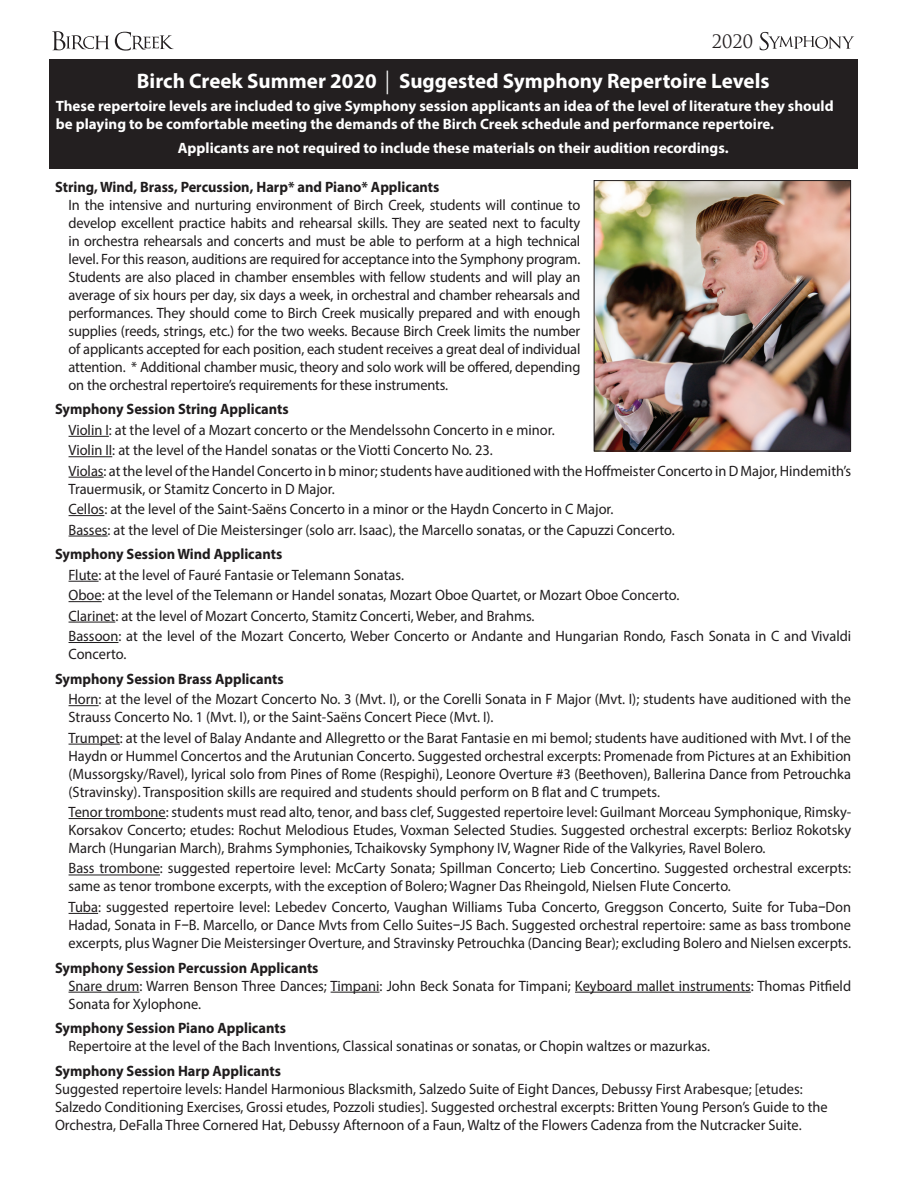
<style>
.page{position:relative;width:918px;height:1188px;background:#fff}
.page>*{position:absolute;margin:0;border:0;box-sizing:border-box;transform-origin:0 0}
.t1{font:700 21px "Myriad Pro";color:#fff}
.t2{font:18px "Trajan Pro";color:#231f20}
.t3{font:15px/18px "Myriad Pro";color:#1f1c1d;scale:.96 1}
.t4{font:700 15px/18px "Myriad Pro";color:#fff}
.t5{font:700 15px "Myriad Pro";color:#1f1c1d;scale:.96 1}
.s1{font-weight:600;font-style:italic}
</style>
<div class="page">
<hr style="left:69px;top:436px;width:40px;height:1px;background:#1f1c1d">
<hr style="left:69px;top:456px;width:43px;height:1px;background:#1f1c1d">
<hr style="left:69px;top:477px;width:35px;height:1px;background:#1f1c1d">
<hr style="left:69px;top:515px;width:35px;height:1px;background:#1f1c1d">
<hr style="left:69px;top:536px;width:39px;height:1px;background:#1f1c1d">
<hr style="left:69px;top:581px;width:30px;height:1px;background:#1f1c1d">
<hr style="left:69px;top:601px;width:33px;height:1px;background:#1f1c1d">
<hr style="left:69px;top:622px;width:46px;height:1px;background:#1f1c1d">
<hr style="left:69px;top:642px;width:50px;height:1px;background:#1f1c1d">
<hr style="left:69px;top:705px;width:30px;height:1px;background:#1f1c1d">
<hr style="left:69px;top:744px;width:51px;height:1px;background:#1f1c1d">
<hr style="left:69px;top:818px;width:97px;height:1px;background:#1f1c1d">
<hr style="left:69px;top:875px;width:91px;height:1px;background:#1f1c1d">
<svg style="left:69px;top:913px;width:29px;height:1px"></svg>
<hr style="left:69px;top:992px;width:70px;height:1px;background:#1f1c1d">
<hr style="left:331px;top:992px;width:48px;height:1px;background:#1f1c1d">
<hr style="left:575px;top:992px;width:176px;height:1px;background:#1f1c1d">
<div style="left:49px;top:59px;width:809px;height:109px;background:#231f20"></div>
<img style="left:596px;top:182px;width:253px;height:267px">
<div style="left:594px;top:180px;width:257px;height:271px;border:1px solid #231f20"></div>
<svg style="left:115px;top:32px;width:59px;height:19px"></svg>
<svg style="left:52px;top:31px;width:57px;height:19px"></svg>
<svg style="left:760px;top:32px;width:94px;height:18px"></svg>
<p class="t2" style="left:712px;top:30px;width:43px">2020</p>
<h1 class="t1" style="left:137px;top:67px;width:634px">Birch Creek Summer 2020 ⏐ Suggested Symphony Repertoire Levels</h1>
<p class="t4" style="left:56px;top:97px;width:779px">These repertoire levels are included to give Symphony session applicants an idea of the level of literature they should be playing to be comfortable meeting the demands of the Birch Creek schedule and performance repertoire.</p>
<p class="t4" style="left:178px;top:138px;width:552px">Applicants are not required to include these materials on their audition recordings.</p>
<p class="t5" style="left:55px;top:177px;width:402px">String, Wind, Brass, Percussion, Harp* and Piano* Applicants</p>
<p class="t3" style="left:69px;top:195px;width:535px;text-align:justify">In the intensive and nurturing environment of Birch Creek, students will continue to develop excellent practice habits and rehearsal skills. They are seated next to faculty in orchestra rehearsals and concerts and must be able to perform at a high technical level. For this reason, auditions are required for acceptance into the Symphony program.<br>Students are also placed in chamber ensembles with fellow students and will play an average of six hours per day, six days a week, in orchestral and chamber rehearsals and performances. They should come to Birch Creek musically prepared and with enough supplies (reeds, strings, etc.) for the two weeks. Because Birch Creek limits the number of applicants accepted for each position, each student receives a great deal of individual attention. * Additional chamber music, theory and solo work will be offered, depending on the orchestral repertoire’s requirements for these instruments.</p>
<p class="t5" style="left:55px;top:400px;width:245px">Symphony Session String Applicants</p>
<p class="t3" style="left:69px;top:419px;width:817px;line-height:20.4px">Violin I: at the level of a Mozart concerto or the Mendelssohn Concerto in e minor.<br>Violin II: at the level of the Handel sonatas or the Viotti Concerto No. 23.<br>Violas: at the level of the Handel Concerto in b minor; students have auditioned with the Hoffmeister Concerto in D Major, Hindemith’s</p>
<p class="t3" style="left:69px;top:478px;width:633px;line-height:20.4px">Trauermusik, or Stamitz Concerto in D Major.<br>Cellos: at the level of the Saint-Saëns Concerto in a minor or the Haydn Concerto in C Major.<br>Basses: at the level of Die Meistersinger (solo arr. Isaac), the Marcello sonatas, or the Capuzzi Concerto.</p>
<p class="t5" style="left:55px;top:544px;width:238px">Symphony Session Wind Applicants</p>
<p class="t3" style="left:69px;top:564px;width:817px;line-height:20.4px">Flute: at the level of Fauré Fantasie or Telemann Sonatas.<br>Oboe: at the level of the Telemann or Handel sonatas, Mozart Oboe Quartet, or Mozart Oboe Concerto.<br>Clarinet: at the level of Mozart Concerto, Stamitz Concerti, Weber, and Brahms.<br>Bassoon: at the level of the Mozart Concerto, Weber Concerto or Andante and Hungarian Rondo, Fasch Sonata in C and Vivaldi</p>
<p class="t3" style="left:69px;top:645px;width:62px">Concerto.</p>
<p class="t5" style="left:55px;top:669px;width:240px">Symphony Session Brass Applicants</p>
<p class="t3" style="left:69px;top:690px;width:817px">Horn: at the level of the Mozart Concerto No. 3 (Mvt. I), or the Corelli Sonata in F Major (Mvt. I); students have auditioned with the<br>Strauss Concerto No. 1 (Mvt. I), or the Saint-Saëns Concert Piece (Mvt. I).</p>
<p class="t3" style="left:69px;top:728px;width:817px;text-align:justify">Trumpet: at the level of Balay Andante and Allegretto or the Barat Fantasie en mi bemol; students have auditioned with Mvt. I of the Haydn or Hummel Concertos and the Arutunian Concerto. Suggested orchestral excerpts: Promenade from Pictures at an Exhibition (Mussorgsky/Ravel), lyrical solo from Pines of Rome (Respighi), Leonore Overture #3 (Beethoven), Ballerina Dance from Petrouchka (Stravinsky). Transposition skills are required and students should perform on B flat and C trumpets.</p>
<p class="t3" style="left:69px;top:803px;width:817px;text-align:justify">Tenor trombone: students must read alto, tenor, and bass clef, Suggested repertoire level: Guilmant Morceau Symphonique, Rimsky-Korsakov Concerto; etudes: Rochut Melodious Etudes, Voxman Selected Studies. Suggested orchestral excerpts: Berlioz Rokotsky March (Hungarian March), Brahms Symphonies, Tchaikovsky Symphony IV, Wagner Ride of the Valkyries, Ravel Bolero.</p>
<p class="t3" style="left:69px;top:859px;width:817px">Bass trombone: suggested repertoire level: McCarty Sonata; Spillman Concerto; Lieb Concertino. Suggested orchestral excerpts: same as tenor trombone excerpts, with the exception of Bolero; Wagner Das Rheingold, Nielsen Flute Concerto.</p>
<p class="t3" style="left:69px;top:898px;width:817px;text-align:justify">Tuba: suggested repertoire level: Lebedev Concerto, Vaughan Williams Tuba Concerto, Greggson Concerto, Suite for Tuba<span class="s1">–</span>Don Hadad, Sonata in F<span class="s1">–</span>B. Marcello, or Dance Mvts from Cello Suites<span class="s1">–</span>JS Bach. Suggested orchestral repertoire: same as bass trombone excerpts, plus Wagner Die Meistersinger Overture, and Stravinsky Petrouchka (Dancing Bear); excluding Bolero and Nielsen excerpts.</p>
<p class="t5" style="left:55px;top:958px;width:276px">Symphony Session Percussion Applicants</p>
<p class="t3" style="left:69px;top:976px;width:817px">Snare drum: Warren Benson Three Dances; Timpani: John Beck Sonata for Timpani; Keyboard mallet instruments: Thomas Pitfield<br>Sonata for Xylophone.</p>
<p class="t5" style="left:55px;top:1019px;width:242px">Symphony Session Piano Applicants</p>
<p class="t3" style="left:69px;top:1037px;width:670px">Repertoire at the level of the Bach Inventions, Classical sonatinas or sonatas, or Chopin waltzes or mazurkas.</p>
<p class="t5" style="left:55px;top:1061px;width:237px">Symphony Session Harp Applicants</p>
<p class="t3" style="left:55px;top:1080px;width:806px">Suggested repertoire levels: Handel Harmonious Blacksmith, Salzedo Suite of Eight Dances, Debussy First Arabesque; [etudes:<br>Salzedo Conditioning Exercises, Grossi etudes, Pozzoli studies]. Suggested orchestral excerpts: Britten Young Person’s Guide to the<br>Orchestra, DeFalla Three Cornered Hat, Debussy Afternoon of a Faun, Waltz of the Flowers Cadenza from the Nutcracker Suite.</p>
</div>
